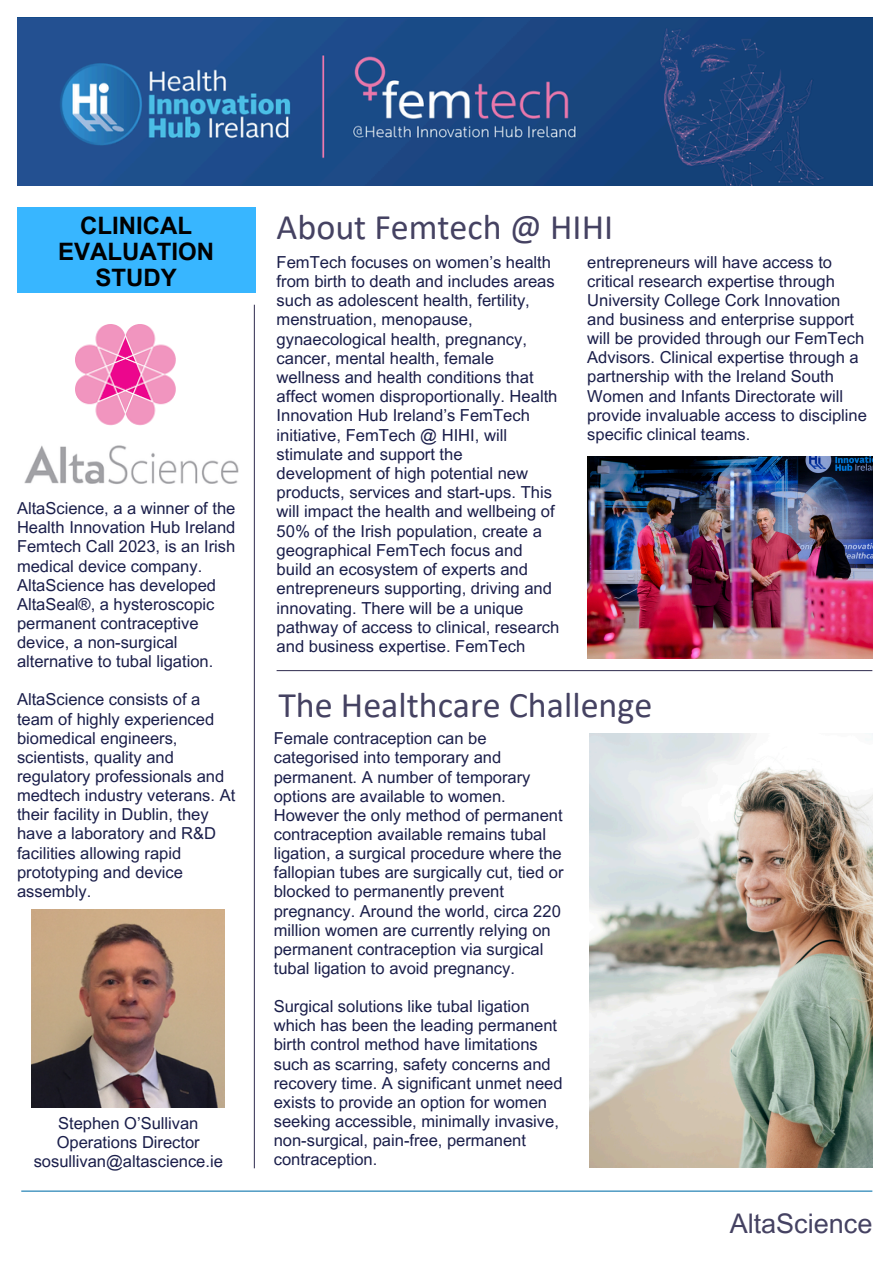
<style>
.page{position:relative;width:894px;height:1264px;background:#fff}
.page>*{position:absolute;margin:0;border:0;box-sizing:border-box;transform-origin:0 0}
.t1{font:36px "Calibri";color:#454262}
.t2{font:27px "Arial MT Pro";color:#454262}
.t3{font:700 24px/25.8px "Arial MT Pro";color:#000;text-align:center}
.t4{font:16.5px/19.2px "Arial MT Pro";color:#1a1e4a}
</style>
<div class="page">
<div style="left:17px;top:207px;width:238px;height:86px;background:#38b6ff"></div>
<hr style="left:254px;top:305px;width:1px;height:863px;background:#454262">
<hr style="left:276px;top:670px;width:596px;height:1px;background:#454262">
<hr style="left:21px;top:1190px;width:851px;height:1px;background:#1278af">
<img style="left:17px;top:17px;width:855px;height:169px">
<img style="left:587px;top:457px;width:284px;height:201px">
<img style="left:589px;top:733px;width:283px;height:434px">
<img style="left:75px;top:324px;width:101px;height:102px">
<img style="left:24px;top:445px;width:215px;height:39px">
<img style="left:32px;top:909px;width:192px;height:198px">
<p class="t3" style="left:58px;top:216px;width:157px">CLINICAL<br>EVALUATION<br>STUDY</p>
<h3 class="t1" style="left:276px;top:211px;width:338px">About Femtech @ HIHI</h3>
<p class="t4" style="left:276px;top:254px;width:284px">FemTech focuses on women’s health from birth to death and includes areas such as adolescent health, fertility, menstruation, menopause, gynaecological health, pregnancy, cancer, mental health, female wellness and health conditions that affect women disproportionally. Health Innovation Hub Ireland’s FemTech initiative, FemTech @ HIHI, will stimulate and support the development of high potential new products, services and start-ups. This will impact the health and wellbeing of 50% of the Irish population, create a geographical FemTech focus and build an ecosystem of experts and entrepreneurs supporting, driving and innovating. There will be a unique pathway of access to clinical, research and business expertise. FemTech</p>
<p class="t4" style="left:587px;top:254px;width:281px">entrepreneurs will have access to critical research expertise through University College Cork Innovation and business and enterprise support will be provided through our FemTech Advisors. Clinical expertise through a partnership with the Ireland South Women and Infants Directorate will provide invaluable access to discipline specific clinical teams.</p>
<p class="t4" style="left:17px;top:501px;width:220px">AltaScience, a a winner of the<br>Health Innovation Hub Ireland<br>Femtech Call 2023, is an Irish medical device company.<br>AltaScience has developed<br>AltaSeal®, a hysteroscopic permanent contraceptive device, a non-surgical alternative to tubal ligation.</p>
<p class="t4" style="left:17px;top:692px;width:220px">AltaScience consists of a team of highly experienced biomedical engineers, scientists, quality and regulatory professionals and medtech industry veterans. At their facility in Dublin, they have a laboratory and R&amp;D facilities allowing rapid prototyping and device assembly.</p>
<p class="t1" style="left:278px;top:689px;width:375px">The Healthcare Challenge</p>
<p class="t4" style="left:274px;top:731px;width:291px">Female contraception can be categorised into temporary and permanent. A number of temporary options are available to women.<br>However the only method of permanent contraception available remains tubal ligation, a surgical procedure where the fallopian tubes are surgically cut, tied or blocked to permanently prevent pregnancy. Around the world, circa 220 million women are currently relying on permanent contraception via surgical tubal ligation to avoid pregnancy.</p>
<p class="t4" style="left:274px;top:998px;width:290px">Surgical solutions like tubal ligation which has been the leading permanent birth control method have limitations such as scarring, safety concerns and recovery time. A significant unmet need exists to provide an option for women seeking accessible, minimally invasive, non-surgical, pain-free, permanent contraception.</p>
<p class="t4" style="left:58px;top:1115px;width:142px">Stephen O’Sullivan</p>
<h1 class="t4" style="left:57px;top:1134px;width:144px">Operations Director</h1>
<p class="t4" style="left:34px;top:1153px;width:191px">sosullivan@altascience.ie</p>
<p class="t2" style="left:729px;top:1213px;width:144px">AltaScience</p>
</div>
